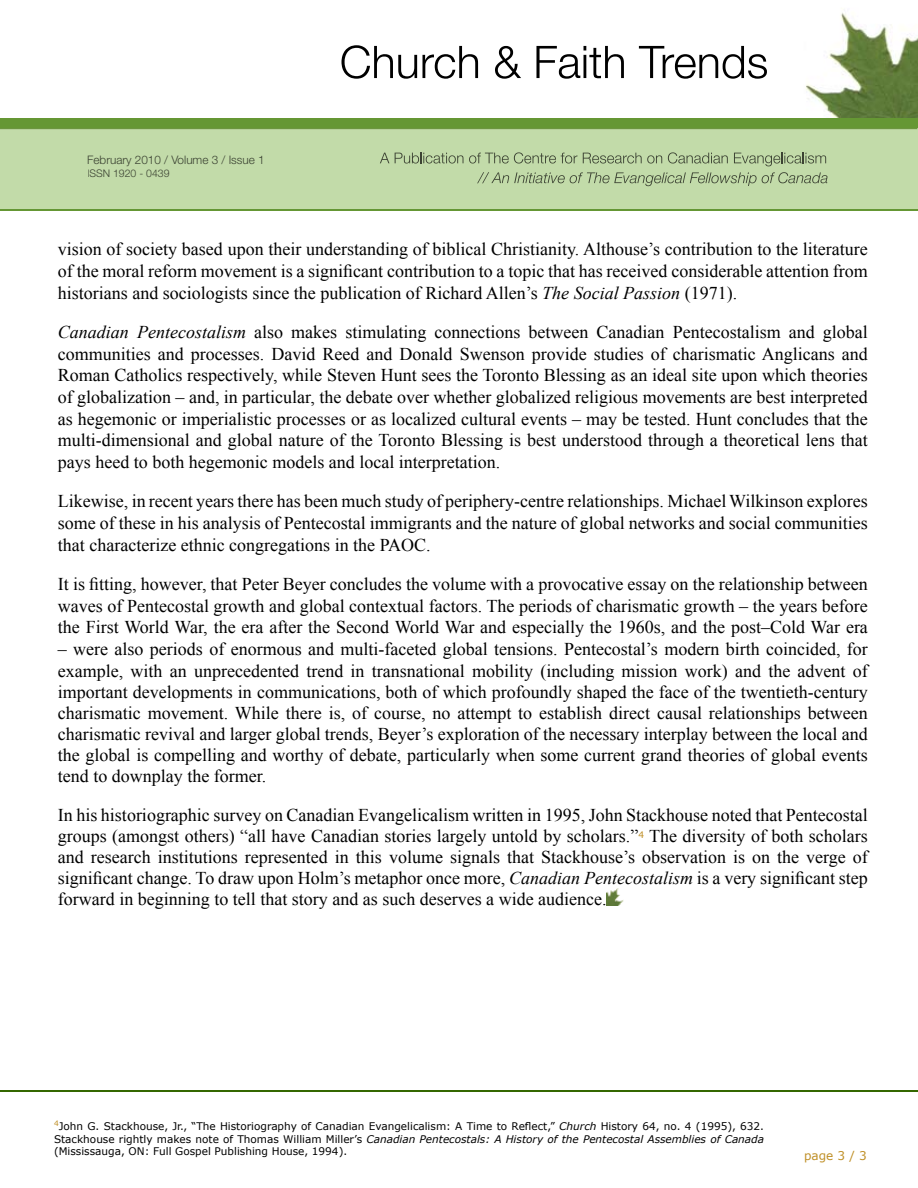
<style>
.page{position:relative;width:918px;height:1188px;background:#fff}
.page>*{position:absolute;margin:0;border:0;box-sizing:border-box;transform-origin:0 0}
.t1{font:18px/21.6px "Times New Roman";color:#000;text-align:justify}
.t2{font:12px "Verdana";color:#bf8f26}
.t3{font:300 11.7px "Helvetica Neue";color:#3c4333}
.t4{font:10.5px/12.6px "Verdana";color:#000;text-align:justify}
.t5{font:300 10.5px "Helvetica Neue";color:#3c4333}
.s1{font-style:italic}
</style>
<div class="page">
<img style="left:806px;top:12px;width:112px;height:199px">
<div style="left:0;top:195px;width:917px;height:15px;background:#c3dca8"></div>
<div style="left:0;top:128px;width:917px;height:67px;background:#c2dba9"></div>
<svg style="left:342px;top:45px;width:75px;height:34px"></svg>
<svg style="left:423px;top:46px;width:55px;height:33px"></svg>
<svg style="left:495px;top:46px;width:26px;height:33px"></svg>
<svg style="left:536px;top:46px;width:88px;height:33px"></svg>
<svg style="left:639px;top:46px;width:128px;height:33px"></svg>
<hr style="left:0;top:210px;width:917px;height:1px;background:#6b943e">
<svg style="left:380px;top:153px;width:9px;height:10px"></svg>
<svg style="left:395px;top:153px;width:68px;height:11px"></svg>
<svg style="left:469px;top:152px;width:193px;height:12px;background:#a8bd92"></svg>
<svg style="left:668px;top:152px;width:60px;height:12px"></svg>
<svg style="left:734px;top:153px;width:92px;height:13px"></svg>
<svg style="left:477px;top:172px;width:350px;height:14px;background:#abc194"></svg>
<div style="left:88px;top:155px;width:174px;height:11px;background:#c2dba9"></div>
<img style="left:88px;top:170px;width:81px;height:8px">
<img style="left:607px;top:888px;width:17px;height:17px">
<div style="left:0;top:118px;width:918px;height:10px;background:#659734"></div>
<hr style="left:0;top:209px;width:918px;height:1px;background:#659734">
<hr style="left:0;top:1091px;width:918px;height:1px;background:#346700">
<p class="t3" style="left:87px;top:153px;width:179px">February 2010 / Volume 3 / Issue 1</p>
<p class="t5" style="left:87px;top:167px;width:84px">ISSN 1920 - 0439</p>
<p class="t1" style="left:58px;top:238px;width:812px">vision of society based upon their understanding of biblical Christianity. Althouse’s contribution to the literature of the moral reform movement is a significant contribution to a topic that has received considerable attention from historians and sociologists since the publication of Richard Allen’s <span class="s1">The Social Passion</span> (1971).</p>
<p class="t1" style="left:58px;top:321px;width:812px"><span class="s1">Canadian Pentecostalism</span> also makes stimulating connections between Canadian Pentecostalism and global communities and processes. David Reed and Donald Swenson provide studies of charismatic Anglicans and Roman Catholics respectively, while Steven Hunt sees the Toronto Blessing as an ideal site upon which theories of globalization – and, in particular, the debate over whether globalized religious movements are best interpreted as hegemonic or imperialistic processes or as localized cultural events – may be tested. Hunt concludes that the multi-dimensional and global nature of the Toronto Blessing is best understood through a theoretical lens that pays heed to both hegemonic models and local interpretation.</p>
<p class="t1" style="left:58px;top:490px;width:812px">Likewise, in recent years there has been much study of periphery-centre relationships. Michael Wilkinson explores some of these in his analysis of Pentecostal immigrants and the nature of global networks and social communities that characterize ethnic congregations in the PAOC.</p>
<p class="t1" style="left:58px;top:573px;width:812px">It is fitting, however, that Peter Beyer concludes the volume with a provocative essay on the relationship between waves of Pentecostal growth and global contextual factors. The periods of charismatic growth – the years before the First World War, the era after the Second World War and especially the 1960s, and the post–Cold War era</p>
<p class="t1" style="left:58px;top:638px;width:812px;line-height:21.1px">– were also periods of enormous and multi-faceted global tensions. Pentecostal’s modern birth coincided, for example, with an unprecedented trend in transnational mobility (including mission work) and the advent of important developments in communications, both of which profoundly shaped the face of the twentieth-century charismatic movement. While there is, of course, no attempt to establish direct causal relationships between charismatic revival and larger global trends, Beyer’s exploration of the necessary interplay between the local and the global is compelling and worthy of debate, particularly when some current grand theories of global events tend to downplay the former.</p>
<p class="t1" style="left:58px;top:805px;width:812px;line-height:21px">In his historiographic survey on Canadian Evangelicalism written in 1995, John Stackhouse noted that Pentecostal groups (amongst others) “all have Canadian stories largely untold by scholars.”<sup>4</sup> The diversity of both scholars and research institutions represented in this volume signals that Stackhouse’s observation is on the verge of significant change. To draw upon Holm’s metaphor once more, <span class="s1">Canadian Pentecostalism</span> is a very significant step forward in beginning to tell that story and as such deserves a wide audience.</p>
<p class="t4" style="left:54px;top:1120px;width:712px"><sup>4</sup>John G. Stackhouse, Jr., “The Historiography of Canadian Evangelicalism: A Time to Reflect,” <span class="s1">Church</span> History 64, no. 4 (1995), 632.<br>Stackhouse rightly makes note of Thomas William Miller’s <span class="s1">Canadian Pentecostals: A History of the Pentecostal Assemblies of Canada </span>(Mississauga, ON: Full Gospel Publishing House, 1994).</p>
<p class="t2" style="left:804px;top:1148px;width:64px">page 3 / 3</p>
</div>
